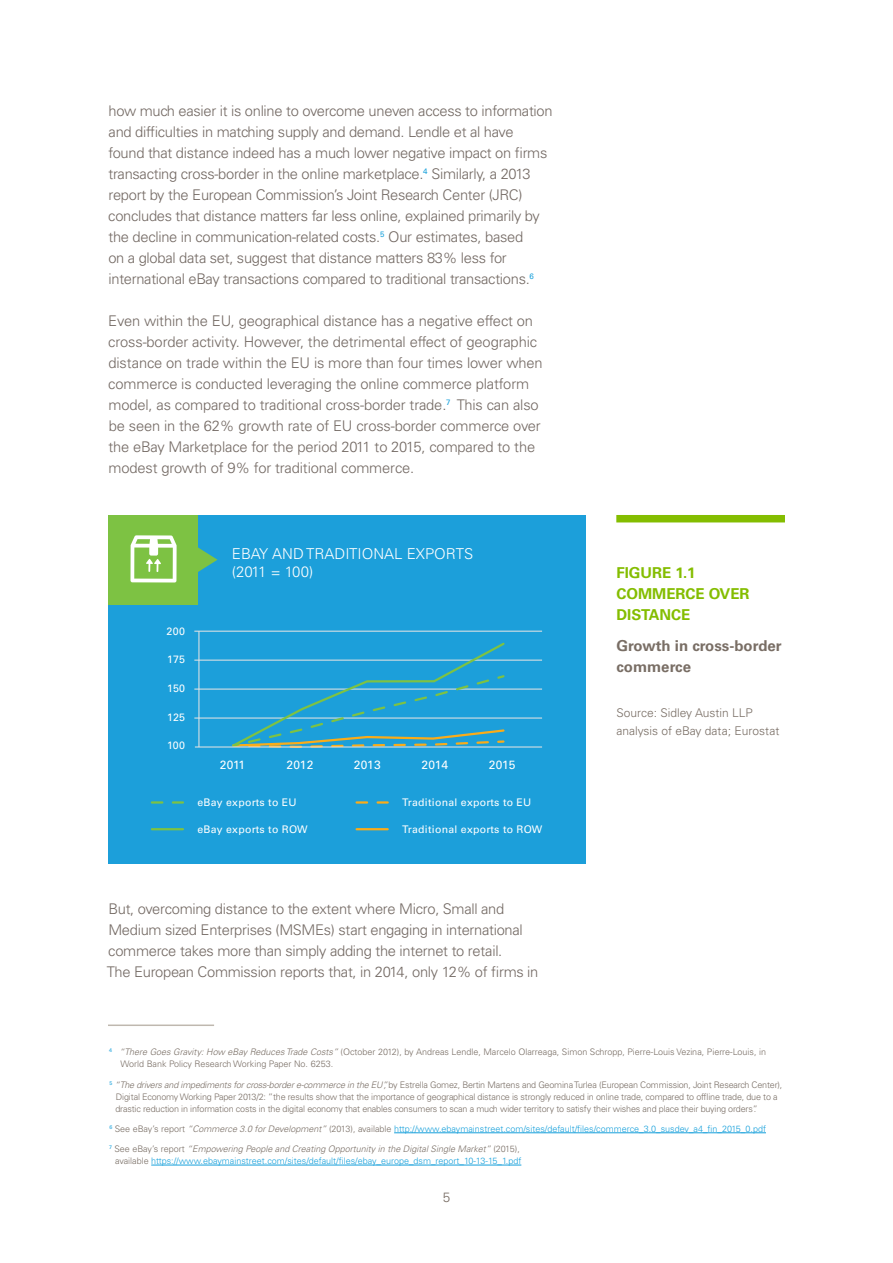
<style>
.page{position:relative;width:893px;height:1263px;background:#fff}
.page>*{position:absolute;margin:0;border:0;box-sizing:border-box;transform-origin:0 0}
.t1{font:300 15px/18px "Univers LT Std";color:#fff}
.t2{font:700 15px/21px "Univers LT Std";color:#84bd00}
.t3{font:700 15px/21px "Univers LT Std";color:#796e65}
.t4{font:300 14.7px/21px "Univers LT Std";letter-spacing:-.02em;color:#726862}
.t5{font:300 13.5px "Univers LT Std";color:#796e65}
.t6{font:300 12px/18px "Univers LT Std";color:#796e65}
.t7{font:12px "Univers LT Std";letter-spacing:.01em;color:#fff}
.t8{font:10.65px "Univers LT Std";letter-spacing:.025em;color:#fff}
.t9{font:10.5px "Univers LT Std";letter-spacing:.025em;color:#fff}
.t10{font:300 9px/12px "Univers LT Std";letter-spacing:-.02em;color:#796e65}
.t11{font:300 9px/12px "Univers LT Std";color:#16a0db;text-align:right}
.t12{font:300 9px/12px "Univers LT Std";color:#796e65}
.s1{font-style:italic}
.s2{color:#796e65}
.s3{font-style:italic;color:#796e65}
</style>
<div class="page">
<div style="left:108px;top:515px;width:478px;height:349px;background:#1c9fda"></div>
<hr style="left:194px;top:660px;width:348px;height:1px;background:#eae6e4">
<hr style="left:194px;top:689px;width:348px;height:1px;background:#eae6e4">
<hr style="left:194px;top:718px;width:348px;height:1px;background:#eae6e4">
<svg style="left:198px;top:547px;width:20px;height:25px"></svg>
<div style="left:108px;top:515px;width:90px;height:89px;background:#7dc243"></div>
<svg style="left:130px;top:535px;width:47px;height:47px"></svg>
<svg style="left:152px;top:801px;width:31px;height:3px"></svg>
<hr style="left:194px;top:631px;width:348px;height:1px;background:#eae6e4">
<hr style="left:152px;top:828px;width:31px;height:2px;background:#7dc243">
<svg style="left:357px;top:801px;width:31px;height:3px"></svg>
<hr style="left:357px;top:828px;width:31px;height:2px;background:#faac19">
<svg style="left:230px;top:642px;width:276px;height:105px"></svg>
<hr style="left:195px;top:747px;width:347px;height:1px;background:#eae6e4">
<hr style="left:199px;top:631px;width:1px;height:116px;background:#eae6e4">
<div style="left:616px;top:515px;width:169px;height:7px;background:#84bd00"></div>
<hr style="left:108px;top:1024px;width:106px;height:2px;background:#bfb8af">
<hr style="left:394px;top:1132px;width:372px;height:1px;background:#16a0db">
<hr style="left:151px;top:1165px;width:370px;height:1px;background:#16a0db">
<p class="t4" style="left:108px;top:100px;width:446px">how much easier it is online to overcome uneven access to information and difficulties in matching supply and demand. Lendle et al have found that distance indeed has a much lower negative impact on firms transacting cross-border in the online marketplace.<sup>4</sup> Similarly, a 2013 report by the European Commission’s Joint Research Center (JRC) concludes that distance matters far less online, explained primarily by the decline in communication-related costs.<sup>5</sup> Our estimates, based<br>on a global data set, suggest that distance matters 83% less for international eBay transactions compared to traditional transactions.<sup>6</sup></p>
<p class="t4" style="left:108px;top:310px;width:436px">Even within the EU, geographical distance has a negative effect on cross-border activity. However, the detrimental effect of geographic distance on trade within the EU is more than four times lower when commerce is conducted leveraging the online commerce platform model, as compared to traditional cross-border trade.<sup>7</sup> This can also be seen in the 62% growth rate of EU cross-border commerce over the eBay Marketplace for the period 2011 to 2015, compared to the modest growth of 9% for traditional commerce.</p>
<p class="t1" style="left:232px;top:544px;width:243px">EBAY AND TRADITIONAL EXPORTS (2011 = 100)</p>
<p class="t8" style="left:166px;top:624px;width:20px">200</p>
<p class="t8" style="left:167px;top:653px;width:20px">175</p>
<p class="t8" style="left:167px;top:682px;width:20px">150</p>
<p class="t8" style="left:167px;top:711px;width:20px">125</p>
<p class="t8" style="left:167px;top:739px;width:20px">100</p>
<p class="t7" style="left:220px;top:758px;width:27px">2011</p>
<p class="t7" style="left:287px;top:758px;width:28px">2012</p>
<p class="t7" style="left:354px;top:758px;width:28px">2013</p>
<p class="t7" style="left:421px;top:758px;width:28px">2014</p>
<p class="t7" style="left:489px;top:758px;width:28px">2015</p>
<p class="t9" style="left:197px;top:796px;width:101px">eBay exports to EU</p>
<p class="t9" style="left:197px;top:823px;width:112px">eBay exports to ROW</p>
<p class="t9" style="left:402px;top:796px;width:131px">Traditional exports to EU</p>
<p class="t9" style="left:402px;top:823px;width:142px">Traditional exports to ROW</p>
<p class="t4" style="left:107px;top:898px;width:433px">But, overcoming distance to the extent where Micro, Small and Medium sized Enterprises (MSMEs) start engaging in international commerce takes more than simply adding the internet to retail.<br>The European Commission reports that, in 2014, only 12% of firms in</p>
<p class="t2" style="left:616px;top:562px;width:135px">FIGURE 1.1<br>COMMERCE OVER<br>DISTANCE</p>
<p class="t3" style="left:616px;top:635px;width:167px">Growth in cross-border commerce</p>
<p class="t6" style="left:616px;top:704px;width:165px">Source: Sidley Austin LLP analysis of eBay data; Eurostat</p>
<p class="t12" style="left:121px;top:1046px;width:647px;text-indent:-12px"><sup>4</sup> <span class="s1">“There Goes Gravity: How eBay Reduces Trade Costs”</span> (October 2012), by Andreas Lendle, Marcelo Olarreaga, Simon Schropp, Pierre-Louis Vezina, Pierre-Louis, in<br>World Bank Policy Research Working Paper No. 6253.</p>
<p class="t10" style="left:115px;top:1078px;width:668px;text-indent:-6px"><sup>5</sup> <span class="s1">“The drivers and impediments for cross-border e-commerce in the EU”,</span> by Estrella Gomez, Bertin Martens and Geomina Turlea (European Commission, Joint Research Center),<br>Digital Economy Working Paper 2013/2: ”the results show that the importance of geographical distance is strongly reduced in online trade, compared to offline trade, due to a drastic reduction in information costs in the digital economy that enables consumers to scan a much wider territory to satisfy their wishes and place their buying orders”.</p>
<p class="t11" style="left:109px;top:1123px;width:658px"><sup>6</sup> <span class="s2">See eBay’s report</span> <span class="s3">“Commerce 3.0 for Development”</span> <span class="s2">(2013), available</span> http://www.ebaymainstreet.com/sites/default/files/commerce_3.0_susdev_a4_fin_2015_0.pdf</p>
<p class="t11" style="left:109px;top:1143px;width:414px"><sup>7</sup> <span class="s2">See eBay’s report</span> <span class="s3">“Empowering People and Creating Opportunity in the Digital Single Market”</span> <span class="s2">(2015), available</span> https://www.ebaymainstreet.com/sites/default/files/ebay_europe_dsm_report_10-13-15_1.pdf</p>
<p class="t5" style="left:443px;top:1189px;width:9px">5</p>
</div>
